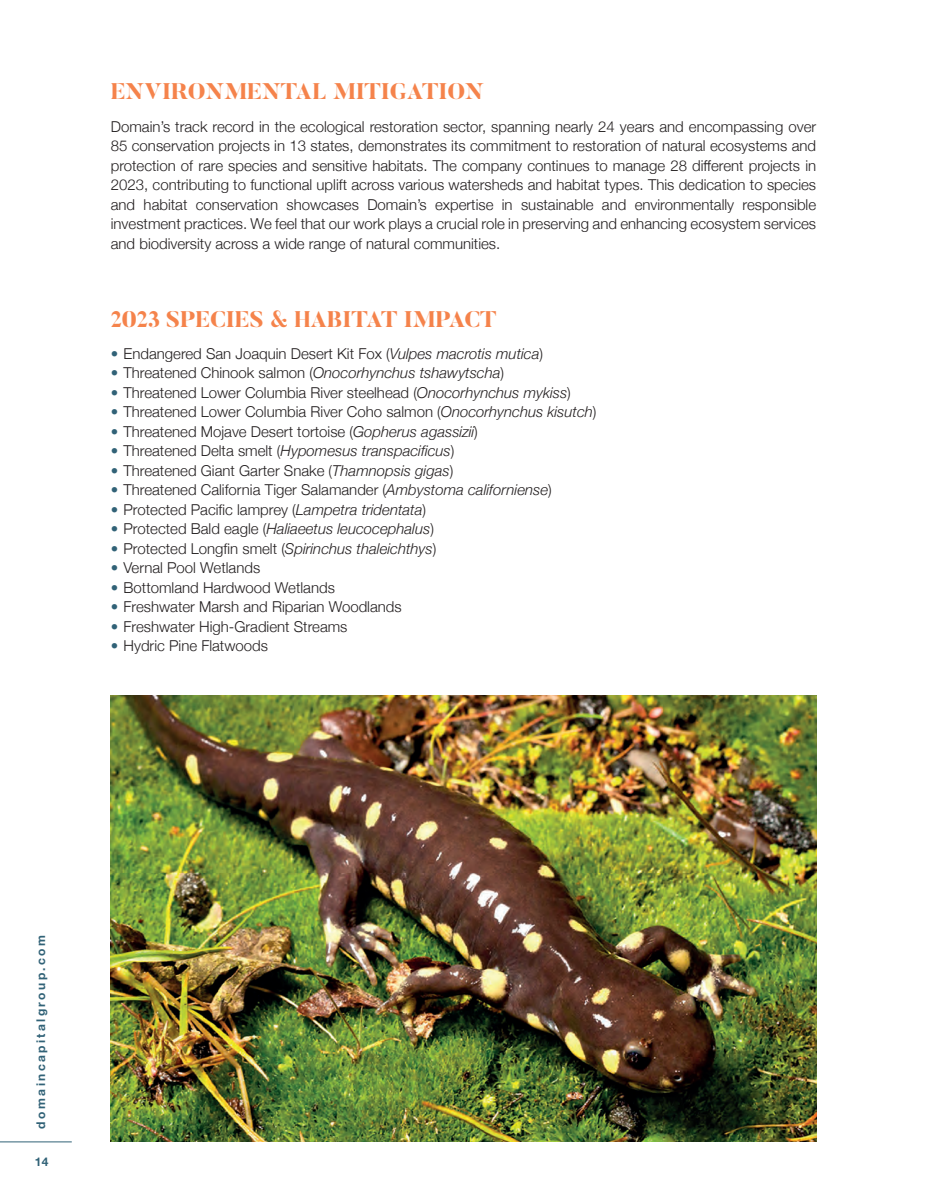
<style>
.page{position:relative;width:927px;height:1197px;background:#fff}
.page>*{position:absolute;margin:0;border:0;box-sizing:border-box;transform-origin:0 0}
.t1{font:800 22.5px "Butler";color:#f5834b}
.t2{font:300 15px/19.5px "Helvetica Neue";color:#231f20;text-align:justify}
.t3{font:italic 300 15px "Helvetica Neue";color:#231f20}
.t4{font:700 12px "Helvetica Neue";letter-spacing:.2em;color:#316277}
.s1{color:#316277}
.s2{font-style:italic}
.s3{font-style:normal;color:#316277}
.s4{font-style:normal}
</style>
<div class="page">
<hr style="left:0;top:1142px;width:72px;height:1px;background:#316277">
<img style="left:111px;top:695px;width:705px;height:447px">
<h1 class="t1" style="left:111px;top:77px;width:375px">ENVIRONMENTAL MITIGATION</h1>
<p class="t2" style="left:111px;top:115px;width:707px">Domain’s track record in the ecological restoration sector, spanning nearly 24 years and encompassing over 85 conservation projects in 13 states, demonstrates its commitment to restoration of natural ecosystems and protection of rare species and sensitive habitats. The company continues to manage 28 different projects in 2023, contributing to functional uplift across various watersheds and habitat types. This dedication to species and habitat conservation showcases Domain’s expertise in sustainable and environmentally responsible investment practices. We feel that our work plays a crucial role in preserving and enhancing ecosystem services and biodiversity across a wide range of natural communities.</p>
<h1 class="t1" style="left:111px;top:304px;width:387px">2023 SPECIES &amp; HABITAT IMPACT</h1>
<p class="t2" style="left:111px;top:343px;width:434px"><span class="s1">•</span> Endangered San Joaquin Desert Kit Fox (<span class="s2">Vulpes macrotis mutica</span>)</p>
<p class="t2" style="left:111px;top:362px;width:395px"><span class="s1">•</span> Threatened Chinook salmon (<span class="s2">Onocorhynchus tshawytscha</span>)</p>
<p class="t2" style="left:111px;top:382px;width:462px"><span class="s1">•</span> Threatened Lower Columbia River steelhead (<span class="s2">Onocorhynchus mykiss</span>)</p>
<p class="t2" style="left:111px;top:401px;width:487px"><span class="s1">•</span> Threatened Lower Columbia River Coho salmon (<span class="s2">Onocorhynchus kisutch</span>)</p>
<p class="t2" style="left:111px;top:421px;width:369px"><span class="s1">•</span> Threatened Mojave Desert tortoise (<span class="s2">Gopherus agassizii</span>)</p>
<p class="t3" style="left:111px;top:439px;width:345px"><span class="s3">•</span> <span class="s4">Threatened Delta smelt (</span>Hypomesus transpacificus<span class="s4">)</span></p>
<p class="t2" style="left:111px;top:460px;width:344px"><span class="s1">•</span> Threatened Giant Garter Snake (<span class="s2">Thamnopsis gigas</span>)</p>
<p class="t2" style="left:111px;top:479px;width:443px"><span class="s1">•</span> Threatened California Tiger Salamander (<span class="s2">Ambystoma californiense</span>)</p>
<p class="t2" style="left:111px;top:499px;width:317px"><span class="s1">•</span> Protected Pacific lamprey (<span class="s2">Lampetra tridentata</span>)</p>
<p class="t3" style="left:111px;top:517px;width:325px"><span class="s3">•</span> <span class="s4">Protected Bald eagle (</span>Haliaeetus leucocephalus<span class="s4">)</span></p>
<p class="t2" style="left:111px;top:538px;width:327px"><span class="s1">•</span> Protected Longfin smelt (<span class="s2">Spirinchus thaleichthys</span>)</p>
<p class="t2" style="left:111px;top:557px;width:151px"><span class="s1">•</span> Vernal Pool Wetlands</p>
<p class="t2" style="left:111px;top:577px;width:226px"><span class="s1">•</span> Bottomland Hardwood Wetlands</p>
<p class="t2" style="left:111px;top:596px;width:292px"><span class="s1">•</span> Freshwater Marsh and Riparian Woodlands</p>
<p class="t2" style="left:111px;top:616px;width:238px"><span class="s1">•</span> Freshwater High-Gradient Streams</p>
<p class="t2" style="left:111px;top:635px;width:159px"><span class="s1">•</span> Hydric Pine Flatwoods</p>
<p class="t4" style="left:31px;top:1129px;width:195px;rotate:-90deg">domaincapitalgroup.com</p>
<p class="t4" style="left:35px;top:1152px;width:15px">14</p>
</div>
